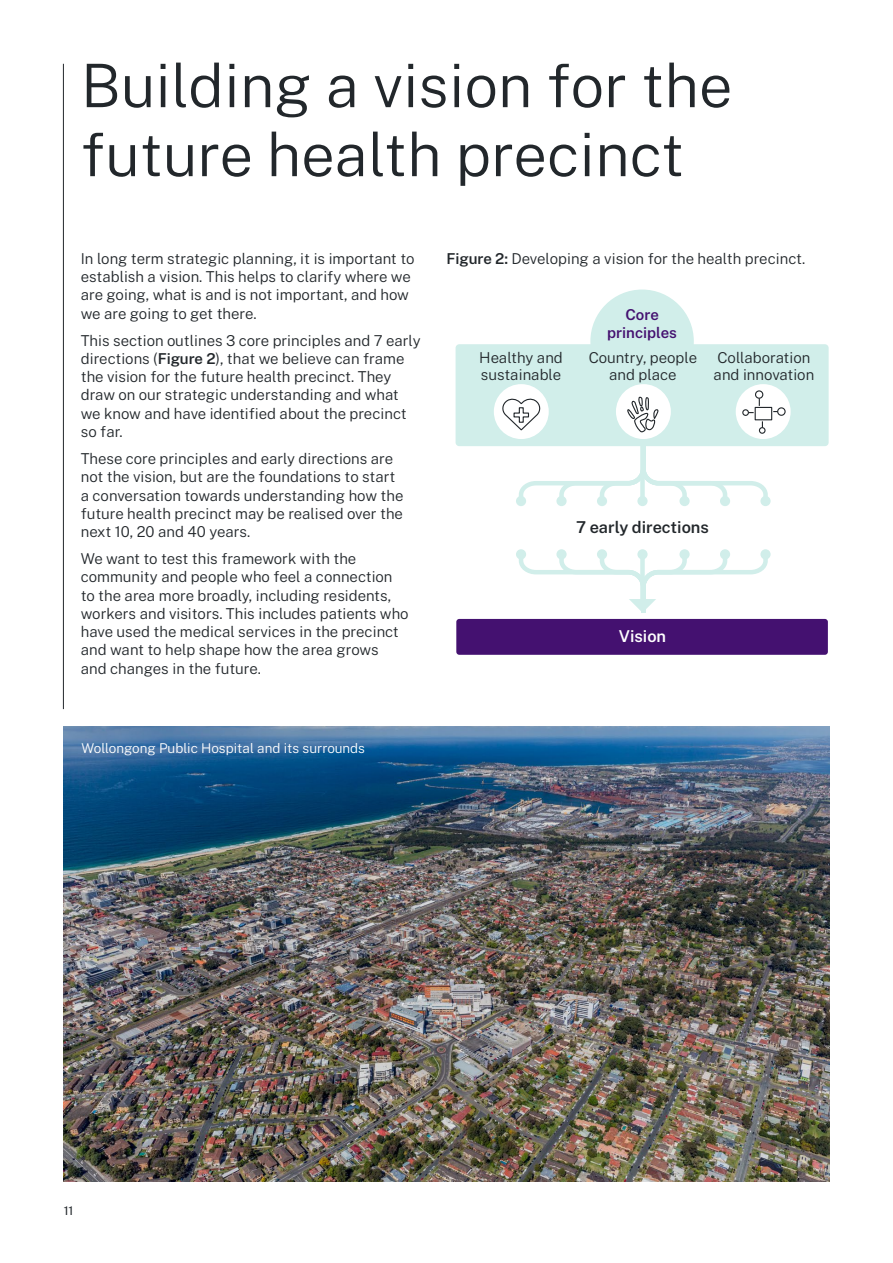
<style>
.page{position:relative;width:893px;height:1263px;background:#fff}
.page>*{position:absolute;margin:0;border:0;box-sizing:border-box;transform-origin:0 0}
.Heading_1__H1{font:300 60px/69px "Public Sans";color:#22272b}
.t1{font:600 16.35px "Public Sans";color:#22272b}
.t2{font:600 16.35px "Public Sans";color:#fff}
.Body{font:300 15px/18.3px "Public Sans";color:#22272b}
.t3{font:600 15px/18px "Public Sans";color:#441170;text-align:center}
.Image_caption{font:300 13.5px "Public Sans";color:#fff}
.t4{font:12px "Public Sans";color:#22272b}
.s1{font-weight:600}
</style>
<div class="page">
<hr style="left:63px;top:64px;width:1px;height:645px;background:#22272b">
<div style="left:597px;top:549px;width:10px;height:10px;background:#e3f4f2;border-radius:50%"></div>
<div style="left:720px;top:549px;width:10px;height:10px;background:#e3f4f2;border-radius:50%"></div>
<svg style="left:517px;top:550px;width:253px;height:63px"></svg>
<div style="left:637px;top:549px;width:11px;height:10px;background:#d1eeea;border-radius:50%"></div>
<svg style="left:590px;top:289px;width:104px;height:55px"></svg>
<div style="left:456px;top:345px;width:372px;height:100px;background:#d1eeea;border-radius:3px"></div>
<div style="left:456px;top:344px;width:373px;height:102px;border:2px solid #d1eeea;border-radius:3px"></div>
<div style="left:456px;top:619px;width:372px;height:36px;background:#441170;border-radius:3px"></div>
<div style="left:494px;top:384px;width:55px;height:55px;background:#fff;border-radius:50%"></div>
<div style="left:736px;top:384px;width:55px;height:55px;background:#fff;border-radius:50%"></div>
<div style="left:777px;top:407px;width:9px;height:9px;border:1px solid #22272b;border-radius:50%"></div>
<svg style="left:500px;top:384px;width:278px;height:122px"></svg>
<div style="left:755px;top:407px;width:17px;height:13px;border:1px solid #22272b"></div>
<img style="left:64px;top:726px;width:765px;height:455px">
<h1 class="Heading_1__H1" style="left:81px;top:47px;width:653px">Building a vision for the future health precinct</h1>
<p class="Body" style="left:81px;top:248px;width:335px">In long term strategic planning, it is important to establish a vision. This helps to clarify where we are going, what is and is not important, and how we are going to get there.</p>
<p class="Body" style="left:81px;top:330px;width:341px">This section outlines 3 core principles and 7 early directions (<span class="s1">Figure 2</span>), that we believe can frame the vision for the future health precinct. They draw on our strategic understanding and what we know and have identified about the precinct so far.</p>
<p class="Body" style="left:81px;top:448px;width:324px">These core principles and early directions are not the vision, but are the foundations to start a conversation towards understanding how the future health precinct may be realised over the next 10, 20 and 40 years.</p>
<p class="Body" style="left:81px;top:548px;width:329px">We want to test this framework with the community and people who feel a connection to the area more broadly, including residents, workers and visitors. This includes patients who have used the medical services in the precinct and want to help shape how the area grows<br>and changes in the future.</p>
<p class="Image_caption" style="left:82px;top:738px;width:285px">Wollongong Public Hospital and its surrounds</p>
<p class="Body" style="left:446px;top:248px;width:360px"><span class="s1">Figure 2:</span> Developing a vision for the health precinct.</p>
<p class="t3" style="left:607px;top:305px;width:71px">Core principles</p>
<p class="Body" style="left:479px;top:349px;width:85px;line-height:16.5px">Healthy and sustainable</p>
<p class="Body" style="left:589px;top:349px;width:110px;line-height:16.5px;text-align:center">Country, people and place</p>
<p class="Body" style="left:714px;top:349px;width:102px;line-height:16.5px">Collaboration and innovation</p>
<p class="t1" style="left:576px;top:515px;width:134px">7 early directions</p>
<p class="t2" style="left:619px;top:624px;width:49px">Vision</p>
<p class="t4" style="left:64px;top:1201px;width:11px">11</p>
</div>
